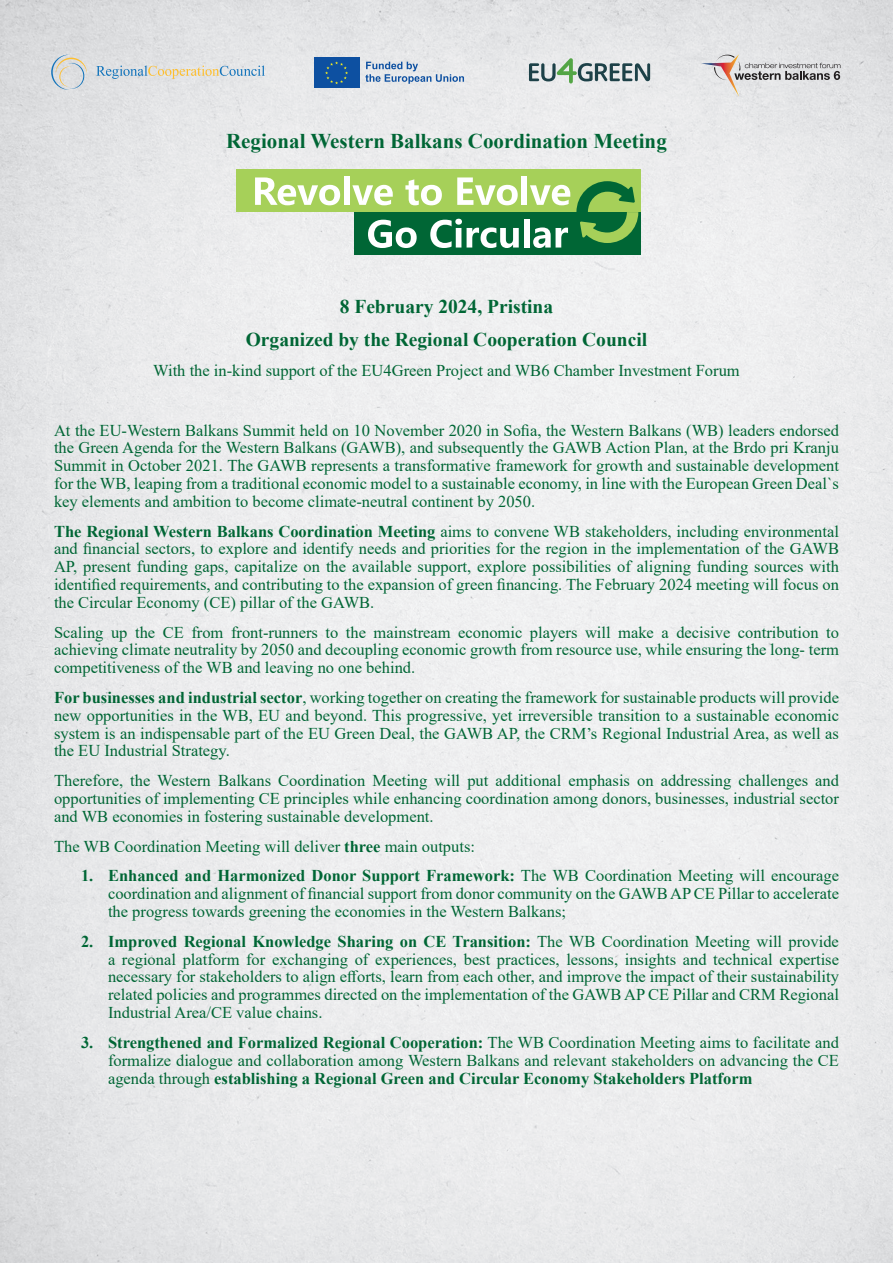
<style>
.page{position:relative;width:893px;height:1263px;background:#fff}
.page>*{position:absolute;margin:0;border:0;box-sizing:border-box;transform-origin:0 0}
.t1{font:700 21px "Times New Roman";color:#006635}
.t2{font:700 19.5px/33px "Times New Roman";color:#006635;text-align:center}
.t3{font:16.5px/17.9px "Times New Roman";color:#006635;text-align:justify}
.s1{font-weight:700}
</style>
<div class="page">
<img style="left:0;top:0;width:893px;height:1263px">
<div style="left:237px;top:170px;width:404px;height:42px;background:#a6d059"></div>
<div style="left:355px;top:212px;width:286px;height:42px;background:#006635"></div>
<svg style="left:255px;top:177px;width:85px;height:28px"></svg>
<div style="left:344px;top:176px;width:6px;height:29px;background:#fff"></div>
<svg style="left:352px;top:185px;width:41px;height:20px"></svg>
<svg style="left:405px;top:179px;width:37px;height:26px"></svg>
<svg style="left:457px;top:177px;width:61px;height:28px"></svg>
<div style="left:522px;top:176px;width:5px;height:29px;background:#fff"></div>
<svg style="left:530px;top:185px;width:40px;height:20px"></svg>
<svg style="left:368px;top:220px;width:49px;height:28px"></svg>
<svg style="left:430px;top:219px;width:89px;height:29px"></svg>
<div style="left:524px;top:219px;width:5px;height:29px;background:#fff"></div>
<svg style="left:533px;top:227px;width:35px;height:21px"></svg>
<svg style="left:576px;top:181px;width:62px;height:62px"></svg>
<svg style="left:51px;top:55px;width:36px;height:35px"></svg>
<svg style="left:96px;top:66px;width:169px;height:13px;background:#cbd2d0"></svg>
<div style="left:314px;top:58px;width:45px;height:30px;background:#0d50a1"></div>
<svg style="left:325px;top:61px;width:23px;height:23px"></svg>
<svg style="left:365px;top:62px;width:99px;height:22px;background:#bac9da"></svg>
<svg style="left:701px;top:54px;width:139px;height:42px;background:#d0cdcd"></svg>
<svg style="left:529px;top:58px;width:121px;height:25px;background:#a4b4b1"></svg>
<p class="t1" style="left:226px;top:126px;width:442px">Regional Western Balkans Coordination Meeting</p>
<p class="t2" style="left:246px;top:289px;width:403px">8 February 2024, Pristina<br>Organized by the Regional Cooperation Council</p>
<p class="t3" style="left:153px;top:361px;width:588px">With the in-kind support of the EU4Green Project and WB6 Chamber Investment Forum</p>
<p class="t3" style="left:54px;top:421px;width:786px">At the EU-Western Balkans Summit held on 10 November 2020 in Sofia, the Western Balkans (WB) leaders endorsed the Green Agenda for the Western Balkans (GAWB), and subsequently the GAWB Action Plan, at the Brdo pri Kranju Summit in October 2021. The GAWB represents a transformative framework for growth and sustainable development for the WB, leaping from a traditional economic model to a sustainable economy, in line with the European Green Deal`s key elements and ambition to become climate-neutral continent by 2050.</p>
<p class="t3" style="left:54px;top:522px;width:786px"><span class="s1">The Regional Western Balkans Coordination Meeting</span> aims to convene WB stakeholders, including environmental and financial sectors, to explore and identify needs and priorities for the region in the implementation of the GAWB AP, present funding gaps, capitalize on the available support, explore possibilities of aligning funding sources with identified requirements, and contributing to the expansion of green financing. The February 2024 meeting will focus on the Circular Economy (CE) pillar of the GAWB.</p>
<p class="t3" style="left:54px;top:623px;width:786px">Scaling up the CE from front-runners to the mainstream economic players will make a decisive contribution to achieving climate neutrality by 2050 and decoupling economic growth from resource use, while ensuring the long- term competitiveness of the WB and leaving no one behind.</p>
<p class="t3" style="left:54px;top:688px;width:786px"><span class="s1">For businesses and industrial sector</span>, working together on creating the framework for sustainable products will provide new opportunities in the WB, EU and beyond. This progressive, yet irreversible transition to a sustainable economic system is an indispensable part of the EU Green Deal, the GAWB AP, the CRM’s Regional Industrial Area, as well as the EU Industrial Strategy.</p>
<p class="t3" style="left:54px;top:771px;width:786px">Therefore, the Western Balkans Coordination Meeting will put additional emphasis on addressing challenges and opportunities of implementing CE principles while enhancing coordination among donors, businesses, industrial sector and WB economies in fostering sustainable development.</p>
<p class="t3" style="left:54px;top:837px;width:422px">The WB Coordination Meeting will deliver <span class="s1">three</span> main outputs:</p>
<p class="t3" style="left:108px;top:866px;width:732px;text-indent:-27px"><span class="s1">1. Enhanced and Harmonized Donor Support Framework:</span> The WB Coordination Meeting will encourage coordination and alignment of financial support from donor community on the GAWB AP CE Pillar to accelerate the progress towards greening the economies in the Western Balkans;</p>
<p class="t3" style="left:108px;top:932px;width:732px;text-indent:-27px"><span class="s1">2. Improved Regional Knowledge Sharing on CE Transition:</span> The WB Coordination Meeting will provide a regional platform for exchanging of experiences, best practices, lessons, insights and technical expertise necessary for stakeholders to align efforts, learn from each other, and improve the impact of their sustainability related policies and programmes directed on the implementation of the GAWB AP CE Pillar and CRM Regional Industrial Area/CE value chains.</p>
<p class="t3" style="left:108px;top:1033px;width:732px;text-indent:-27px"><span class="s1">3. Strengthened and Formalized Regional Cooperation:</span> The WB Coordination Meeting aims to facilitate and formalize dialogue and collaboration among Western Balkans and relevant stakeholders on advancing the CE agenda through <span class="s1">establishing a Regional Green and Circular Economy Stakeholders Platform</span></p>
</div>
